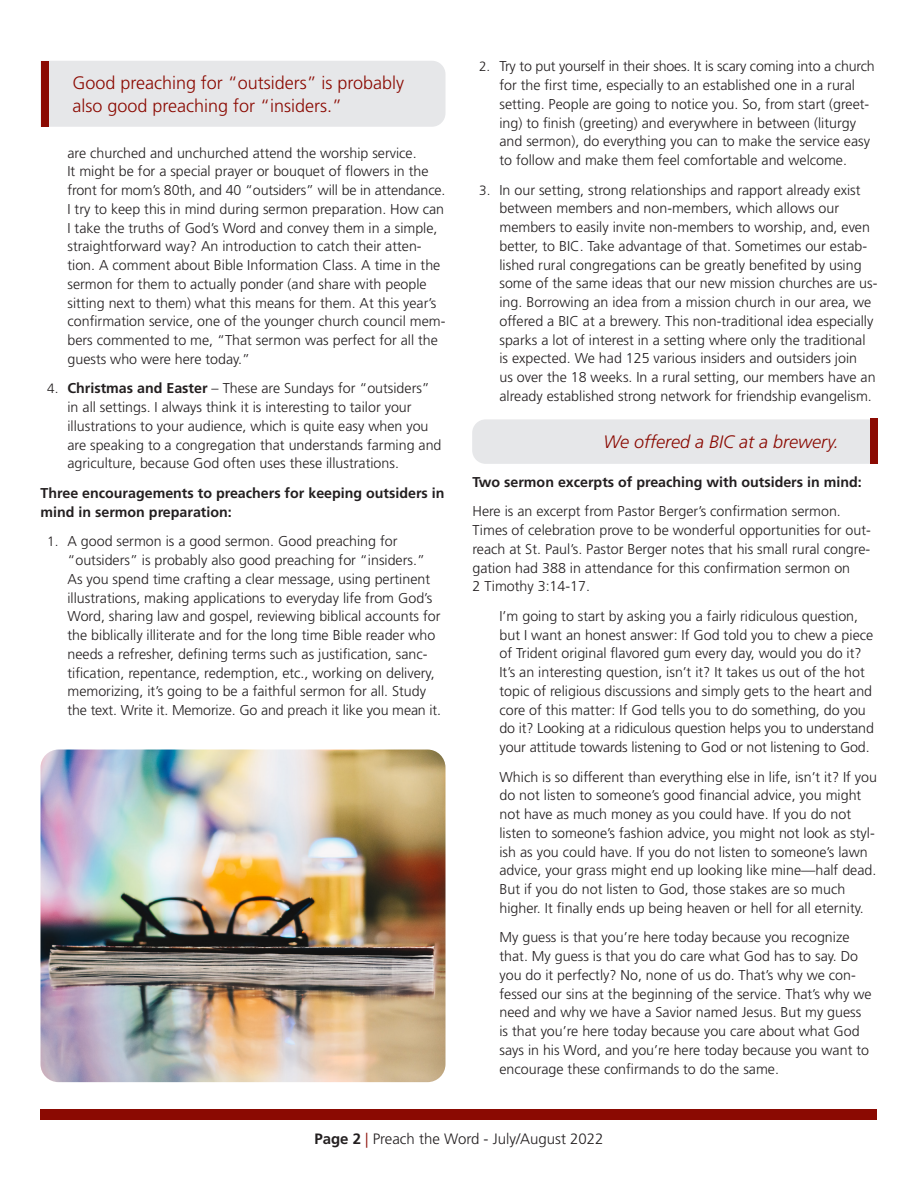
<style>
.page{position:relative;width:918px;height:1188px;background:#fff}
.page>*{position:absolute;margin:0;border:0;box-sizing:border-box;transform-origin:0 0}
.t1{font:300 18px/22.5px "Frutiger LT Std";color:#8b0a02}
.t2{font:italic 300 18px "Frutiger LT Std";color:#8b0a02}
.t3{font:300 15px "Frutiger LT Std";color:#231f20}
._9_5_Body_Text{font:300 14.25px/18.8px "Frutiger LT Std";color:#231f20}
._9_5_Body_Text-2{font:700 14.25px/18.8px "Frutiger LT Std";color:#231f20}
.s1{font-size:13.5px}
.s2{font-weight:700}
.s3{color:#8b0a02}
</style>
<div class="page">
<div style="left:40px;top:1109px;width:838px;height:11px;background:#8b0a02"></div>
<img style="left:40px;top:750px;width:406px;height:332px">
<div style="left:40px;top:61px;width:406px;height:66px;background:#e6e7e9"></div>
<div style="left:41px;top:61px;width:8px;height:66px;background:#8b0a02"></div>
<div style="left:472px;top:419px;width:398px;height:45px;background:#e6e7e9"></div>
<div style="left:870px;top:418px;width:8px;height:46px;background:#8b0a02"></div>
<p class="t1" style="left:72px;top:72px;width:333px">Good preaching for “outsiders” is probably also good preaching for “insiders.”</p>
<p class="_9_5_Body_Text" style="left:68px;top:144px;width:380px">are churched and unchurched attend the worship service.<br>It might be for a special prayer or bouquet of flowers in the front for mom’s 80th, and 40 “outsiders” will be in attendance.<br>I try to keep this in mind during sermon preparation. How can I take the truths of God’s Word and convey them in a simple, straightforward way? An introduction to catch their atten&shy;tion. A comment about Bible Information Class. A time in the sermon for them to actually ponder (and share with people sitting next to them) what this means for them. At this year’s confirmation service, one of the younger church council mem&shy;bers commented to me, “That sermon was perfect for all the guests who were here today.”</p>
<p class="_9_5_Body_Text" style="left:68px;top:379px;width:376px;text-indent:-20px"><span class="s1">4.</span> <span class="s2">Christmas and Easter</span> – These are Sundays for “outsiders” in all settings. I always think it is interesting to tailor your illustrations to your audience, which is quite easy when you are speaking to a congregation that understands farming and agriculture, because God often uses these illustrations.</p>
<p class="_9_5_Body_Text-2" style="left:40px;top:484px;width:406px">Three encouragements to preachers for keeping outsiders in mind in sermon preparation:</p>
<p class="_9_5_Body_Text" style="left:68px;top:532px;width:375px;text-indent:-20px"><span class="s1">1.</span> A good sermon is a good sermon. Good preaching for “outsiders” is probably also good preaching for “insiders.” As you spend time crafting a clear message, using pertinent illustrations, making applications to everyday life from God’s Word, sharing law and gospel, reviewing biblical accounts for the biblically illiterate and for the long time Bible reader who needs a refresher, defining terms such as justification, sanc&shy;tification, repentance, redemption, etc., working on delivery, memorizing, it’s going to be a faithful sermon for all. Study the text. Write it. Memorize. Go and preach it like you mean it.</p>
<p class="_9_5_Body_Text" style="left:500px;top:57px;width:377px;text-indent:-20px"><span class="s1">2.</span> Try to put yourself in their shoes. It is scary coming into a church for the first time, especially to an established one in a rural setting. People are going to notice you. So, from start (greet&shy;ing) to finish (greeting) and everywhere in between (liturgy and sermon), do everything you can to make the service easy to follow and make them feel comfortable and welcome.</p>
<p class="_9_5_Body_Text" style="left:500px;top:181px;width:379px;text-indent:-20px"><span class="s1">3.</span> In our setting, strong relationships and rapport already exist between members and non-members, which allows our members to easily invite non-members to worship, and, even better, to BIC. Take advantage of that. Sometimes our estab&shy;lished rural congregations can be greatly benefited by using some of the same ideas that our new mission churches are us&shy;ing. Borrowing an idea from a mission church in our area, we offered a BIC at a brewery. This non-traditional idea especially sparks a lot of interest in a setting where only the traditional is expected. We had 125 various insiders and outsiders join<br>us over the 18 weeks. In a rural setting, our members have an already established strong network for friendship evangelism.</p>
<p class="t2" style="left:604px;top:431px;width:237px">We offered a BIC at a brewery.</p>
<p class="_9_5_Body_Text-2" style="left:472px;top:473px;width:391px">Two sermon excerpts of preaching with outsiders in mind:</p>
<p class="_9_5_Body_Text" style="left:472px;top:502px;width:400px">Here is an excerpt from Pastor Berger’s confirmation sermon.<br>Times of celebration prove to be wonderful opportunities for out&shy;reach at St. Paul’s. Pastor Berger notes that his small rural congre&shy;gation had 388 in attendance for this confirmation sermon on<br>2 Timothy 3:14-17.</p>
<p class="_9_5_Body_Text" style="left:500px;top:607px;width:376px">I’m going to start by asking you a fairly ridiculous question, but I want an honest answer: If God told you to chew a piece of Trident original flavored gum every day, would you do it?<br>It’s an interesting question, isn’t it? It takes us out of the hot topic of religious discussions and simply gets to the heart and core of this matter: If God tells you to do something, do you do it? Looking at a ridiculous question helps you to understand your attitude towards listening to God or not listening to God.</p>
<p class="_9_5_Body_Text" style="left:500px;top:768px;width:379px">Which is so different than everything else in life, isn’t it? If you do not listen to someone’s good financial advice, you might not have as much money as you could have. If you do not listen to someone’s fashion advice, you might not look as styl&shy;ish as you could have. If you do not listen to someone’s lawn advice, your grass might end up looking like mine—half dead.<br>But if you do not listen to God, those stakes are so much higher. It finally ends up being heaven or hell for all eternity.</p>
<p class="_9_5_Body_Text" style="left:500px;top:928px;width:374px">My guess is that you’re here today because you recognize that. My guess is that you do care what God has to say. Do you do it perfectly? No, none of us do. That’s why we con&shy;fessed our sins at the beginning of the service. That’s why we need and why we have a Savior named Jesus. But my guess is that you’re here today because you care about what God says in his Word, and you’re here today because you want to encourage these confirmands to do the same.</p>
<p class="t3" style="left:314px;top:1130px;width:291px"><span class="s2">Page 2</span> <span class="s3">|</span> Preach the Word - July/August 2022</p>
</div>
